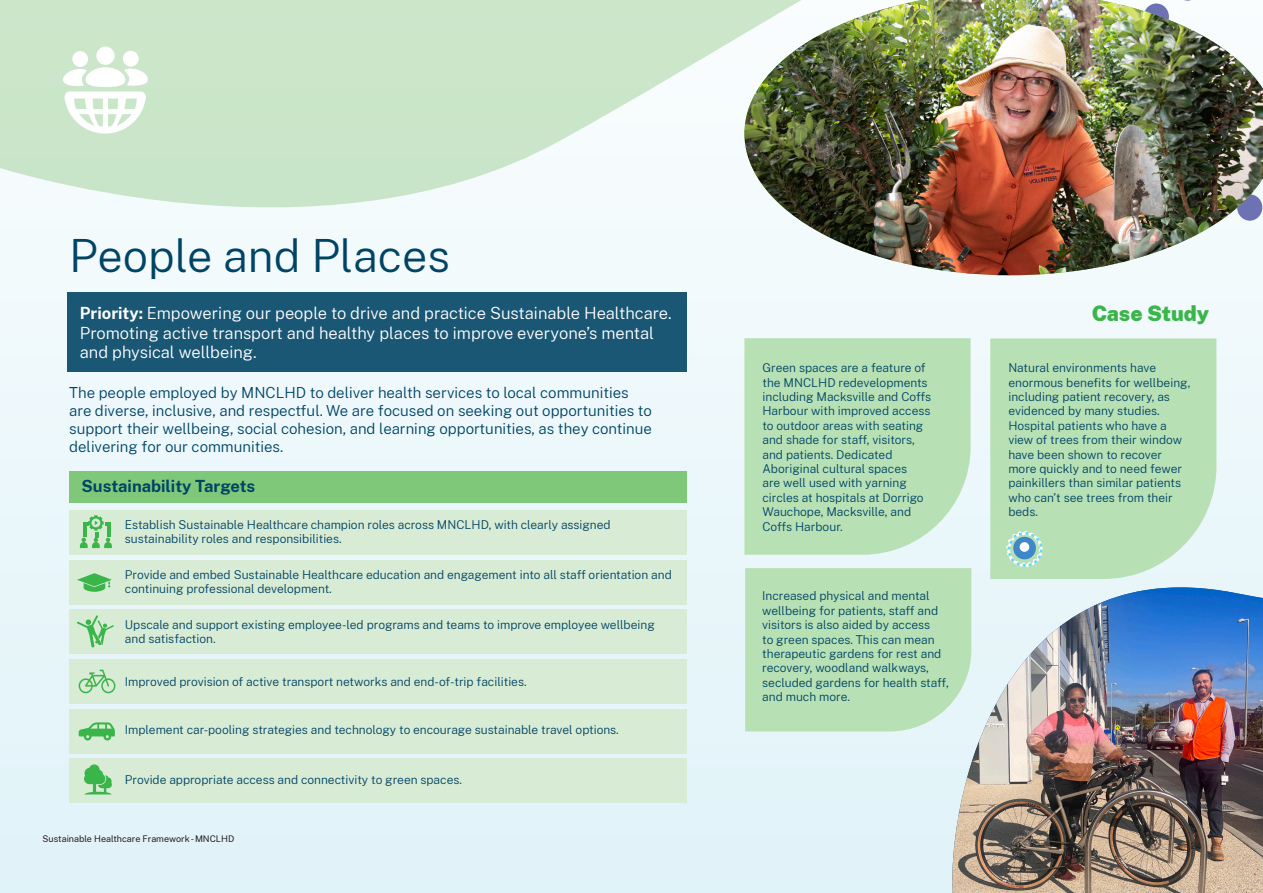
<style>
.page{position:relative;width:1263px;height:893px;background:#ecf8fb}
.page>*{position:absolute;margin:0;border:0;box-sizing:border-box;transform-origin:0 0}
.Heading_2{font:300 45px "Public Sans";color:#004465}
.Main_Body_Text{font:900 21px "Public Sans";letter-spacing:-.005em;color:#3ab54a}
.Heading_2-2{font:300 16.5px/19.8px "Public Sans";color:#fff}
.Heading_2-3{font:700 16.5px "Public Sans";color:#004465}
.Main_Body_Text-2{font:300 15px/18px "Public Sans";color:#004465}
.Main_Body_Text-3{font:300 12px/14.4px "Public Sans";color:#004465}
.t1{font:9px "Public Sans";color:#231f20}
.s1{font-weight:700}
</style>
<div class="page">
<svg style="left:0;top:0;width:744px;height:208px;fill:#cbe6c9"></svg>
<div style="left:68px;top:293px;width:619px;height:79px;background:#1a5774"></div>
<div style="left:69px;top:471px;width:618px;height:32px;background:#7fc779"></div>
<div style="left:69px;top:510px;width:618px;height:45px;background:#d8ebd4"></div>
<div style="left:69px;top:560px;width:618px;height:45px;background:#d8ebd4"></div>
<div style="left:69px;top:610px;width:618px;height:44px;background:#d8ebd4"></div>
<div style="left:69px;top:659px;width:618px;height:45px;background:#d8ebd4"></div>
<div style="left:69px;top:709px;width:618px;height:45px;background:#d8ebd4"></div>
<div style="left:69px;top:759px;width:618px;height:44px;background:#d8ebd4"></div>
<div style="left:744px;top:338px;width:226px;height:217px;background:#b8e0b5"></div>
<div style="left:990px;top:338px;width:226px;height:185px;background:#b8e0b5"></div>
<div style="left:745px;top:568px;width:196px;height:163px;background:#b8e0b5"></div>
<svg style="left:80px;top:515px;width:32px;height:33px"></svg>
<svg style="left:77px;top:573px;width:35px;height:19px"></svg>
<svg style="left:77px;top:615px;width:37px;height:32px"></svg>
<svg style="left:79px;top:670px;width:36px;height:23px"></svg>
<svg style="left:79px;top:722px;width:36px;height:18px"></svg>
<svg style="left:84px;top:764px;width:28px;height:30px"></svg>
<svg style="left:63px;top:47px;width:85px;height:87px;background:#e5f2e4"></svg>
<img style="left:744px;top:0;width:519px;height:275px">
<svg style="left:941px;top:523px;width:260px;height:370px;fill:#b8e0b5"></svg>
<img style="left:951px;top:587px;width:312px;height:306px">
<p class="Heading_2" style="left:69px;top:224px;width:382px">People and Places</p>
<p class="Heading_2-2" style="left:80px;top:302px;width:593px"><span class="s1">Priority:</span> Empowering our people to drive and practice Sustainable Healthcare.<br>Promoting active transport and healthy places to improve everyone’s mental and physical wellbeing.</p>
<p class="Main_Body_Text-2" style="left:69px;top:383px;width:584px">The people employed by MNCLHD to deliver health services to local communities are diverse, inclusive, and respectful. We are focused on seeking out opportunities to support their wellbeing, social cohesion, and learning opportunities, as they continue delivering for our communities.</p>
<p class="Heading_2-3" style="left:82px;top:474px;width:175px">Sustainability Targets</p>
<p class="Main_Body_Text-3" style="left:125px;top:517px;width:487px">Establish Sustainable Healthcare champion roles across MNCLHD, with clearly assigned sustainability roles and responsibilities.</p>
<p class="Main_Body_Text-3" style="left:125px;top:567px;width:548px">Provide and embed Sustainable Healthcare education and engagement into all staff orientation and continuing professional development.</p>
<p class="Main_Body_Text-3" style="left:125px;top:617px;width:531px">Upscale and support existing employee-led programs and teams to improve employee wellbeing and satisfaction.</p>
<p class="Main_Body_Text-3" style="left:125px;top:674px;width:403px">Improved provision of active transport networks and end-of-trip facilities.</p>
<p class="Main_Body_Text-3" style="left:125px;top:722px;width:495px">Implement car-pooling strategies and technology to encourage sustainable travel options.</p>
<p class="Main_Body_Text-3" style="left:125px;top:772px;width:339px">Provide appropriate access and connectivity to green spaces.</p>
<p class="t1" style="left:43px;top:833px;width:193px">Sustainable Healthcare Framework - MNCLHD</p>
<p class="Main_Body_Text" style="left:1092px;top:297px;width:119px">Case Study</p>
<p class="Main_Body_Text-3" style="left:762px;top:360px;width:170px">Green spaces are a feature of the MNCLHD redevelopments including Macksville and Coffs<br>Harbour with improved access to outdoor areas with seating and shade for staff, visitors, and patients. Dedicated<br>Aboriginal cultural spaces<br>are well used with yarning circles at hospitals at Dorrigo<br>Wauchope, Macksville, and<br>Coffs Harbour.</p>
<p class="Main_Body_Text-3" style="left:1008px;top:360px;width:184px">Natural environments have enormous benefits for wellbeing, including patient recovery, as evidenced by many studies.<br>Hospital patients who have a view of trees from their window have been shown to recover more quickly and to need fewer painkillers than similar patients who can’t see trees from their beds.</p>
<p class="Main_Body_Text-3" style="left:762px;top:588px;width:188px">Increased physical and mental wellbeing for patients, staff and visitors is also aided by access<br>to green spaces. This can mean therapeutic gardens for rest and recovery, woodland walkways, secluded gardens for health staff, and much more.</p>
<p class="t1" style="left:1191px;top:839px;width:13px">24</p>
</div>
